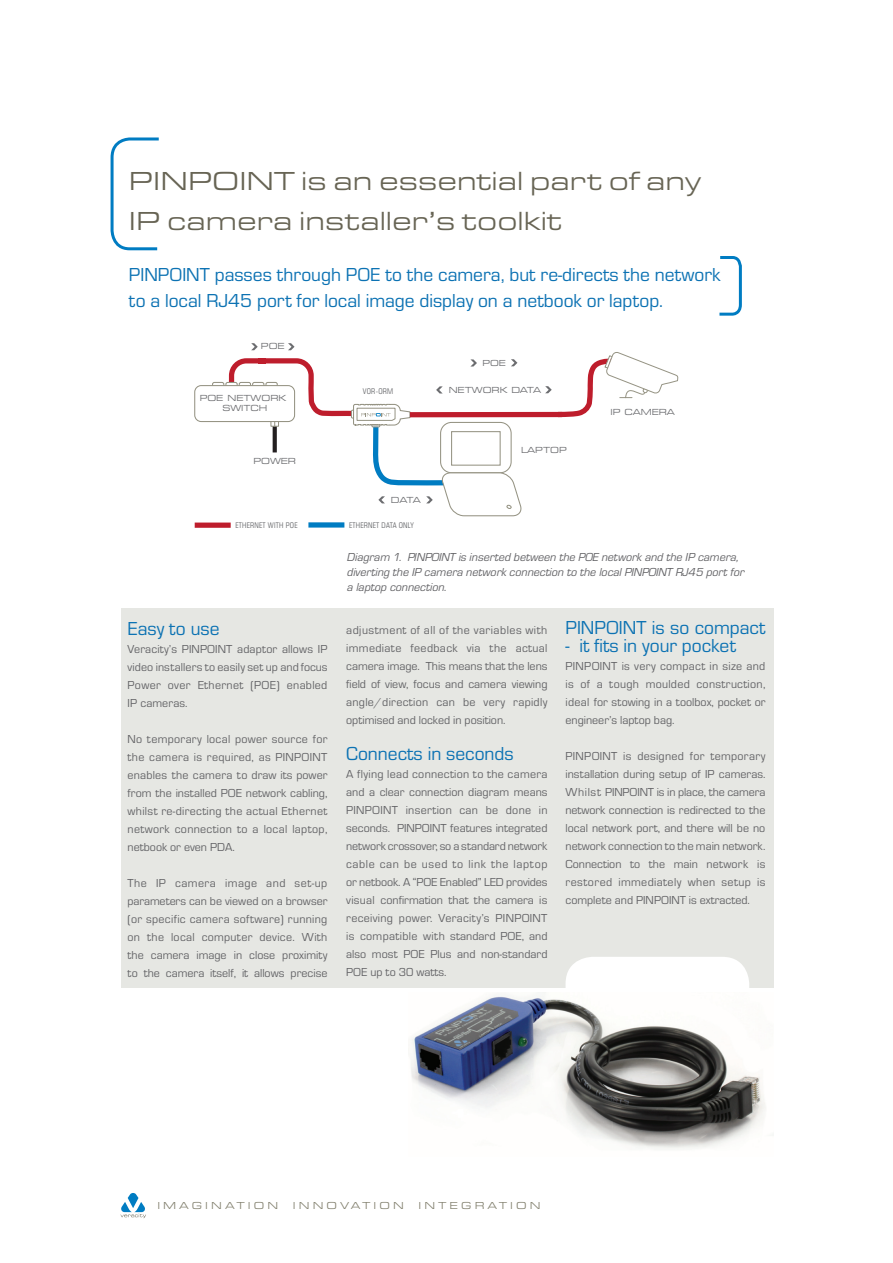
<style>
.page{position:relative;width:893px;height:1263px;background:#fff}
.page>*{position:absolute;margin:0;border:0;box-sizing:border-box;transform-origin:0 0}
.t1{font:27px/40.5px "Eurostile Ext";color:#676454}
.t2{font:19.5px/25.5px "Eurostile";color:#0c72b3}
.t3{font:12px/18px "Eurostile";color:#636366;text-align:justify}
.t4{font:italic 12px/15px "Eurostile";color:#636366}
.t5{font:10.5px "Eurostile Ext";letter-spacing:.3em;color:#82806e}
.t6{font:expanded 8.4px/10.1px "Square 721 BT";color:#6c6d70;text-align:center}
.t7{font:expanded 8.25px "Square 721 BT";color:#6c6d70}
.t8{font:condensed 7.8px "Square 721 BT";letter-spacing:.025em;color:#6c6d70}
</style>
<div class="page">
<div style="left:122px;top:608px;width:652px;height:380px;background:#e6e7e3"></div>
<div style="left:566px;top:957px;width:183px;height:31px;background:#fff"></div>
<svg style="left:110px;top:137px;width:49px;height:114px"></svg>
<svg style="left:719px;top:256px;width:23px;height:60px"></svg>
<svg style="left:120px;top:1193px;width:26px;height:25px"></svg>
<img style="left:408px;top:992px;width:358px;height:157px">
<div style="left:410px;top:412px;width:152px;height:5px;background:#be1d2c"></div>
<div style="left:194px;top:385px;width:101px;height:37px;border:1px solid #959383;border-radius:6px"></div>
<div style="left:195px;top:522px;width:36px;height:6px;background:#be1d2c"></div>
<div style="left:308px;top:522px;width:36px;height:6px;background:#007cc2"></div>
<svg style="left:545px;top:352px;width:133px;height:66px"></svg>
<svg style="left:211px;top:343px;width:312px;height:174px"></svg>
<h1 class="t1" style="left:129px;top:161px;width:573px">PINPOINT is an essential part of any<br>IP camera installer’s toolkit</h1>
<h2 class="t2" style="left:129px;top:262px;width:593px">PINPOINT passes through POE to the camera, but re-directs the network to a local RJ45 port for local image display on a netbook or laptop.</h2>
<p class="t6" style="left:261px;top:341px;width:25px">POE</p>
<p class="t6" style="left:200px;top:393px;width:88px">POE NETWORK<br>SWITCH</p>
<p class="t6" style="left:253px;top:456px;width:44px">POWER</p>
<p class="t8" style="left:363px;top:386px;width:32px">VOR-ORM</p>
<p class="t6" style="left:391px;top:495px;width:31px">DATA</p>
<p class="t8" style="left:235px;top:521px;width:64px">ETHERNET WITH POE</p>
<p class="t8" style="left:349px;top:521px;width:66px">ETHERNET DATA ONLY</p>
<p class="t7" style="left:482px;top:358px;width:25px">POE</p>
<p class="t6" style="left:449px;top:385px;width:94px">NETWORK DATA</p>
<p class="t6" style="left:521px;top:445px;width:47px">LAPTOP</p>
<p class="t6" style="left:610px;top:406px;width:66px">IP CAMERA</p>
<h2 class="t2" style="left:128px;top:616px;width:93px">Easy to use</h2>
<p class="t3" style="left:128px;top:640px;width:201px">Veracity’s PINPOINT adaptor allows IP video installers to easily set up and focus Power over Ethernet (POE) enabled IP cameras.</p>
<p class="t3" style="left:128px;top:730px;width:201px">No temporary local power source for the camera is required, as PINPOINT enables the camera to draw its power from the installed POE network cabling, whilst re-directing the actual Ethernet network connection to a local laptop, netbook or even PDA.</p>
<p class="t3" style="left:128px;top:874px;width:201px">The IP camera image and set-up parameters can be viewed on a browser (or specific camera software) running on the local computer device. With the camera image in close proximity to the camera itself, it allows precise</p>
<p class="t4" style="left:347px;top:550px;width:399px">Diagram 1. PINPOINT is inserted between the POE network and the IP camera, diverting the IP camera network connection to the local PINPOINT RJ45 port for a laptop connection.</p>
<p class="t3" style="left:346px;top:621px;width:203px">adjustment of all of the variables with immediate feedback via the actual camera image. This means that the lens field of view, focus and camera viewing angle/direction can be very rapidly optimised and locked in position.</p>
<h2 class="t2" style="left:346px;top:741px;width:169px">Connects in seconds</h2>
<p class="t3" style="left:346px;top:765px;width:203px">A flying lead connection to the camera and a clear connection diagram means PINPOINT insertion can be done in seconds. PINPOINT features integrated network crossover, so a standard network cable can be used to link the laptop or netbook. A “POE Enabled” LED provides visual confirmation that the camera is receiving power. Veracity’s PINPOINT is compatible with standard POE, and also most POE Plus and non-standard POE up to 30 watts.</p>
<h2 class="t2" style="left:566px;top:615px;width:201px">PINPOINT is so compact</h2>
<h2 class="t2" style="left:566px;top:633px;width:172px">- it fits in your pocket</h2>
<p class="t3" style="left:566px;top:657px;width:201px">PINPOINT is very compact in size and is of a tough moulded construction, ideal for stowing in a toolbox, pocket or engineer’s laptop bag.</p>
<p class="t3" style="left:566px;top:747px;width:201px">PINPOINT is designed for temporary installation during setup of IP cameras.<br>Whilst PINPOINT is in place, the camera network connection is redirected to the local network port, and there will be no network connection to the main network.<br>Connection to the main network is restored immediately when setup is complete and PINPOINT is extracted.</p>
<p class="t5" style="left:157px;top:1200px;width:122px">IMaGINATION</p>
<p class="t5" style="left:293px;top:1200px;width:113px">INNOVATION</p>
<p class="t5" style="left:419px;top:1200px;width:123px">INTEGRATION</p>
</div>
